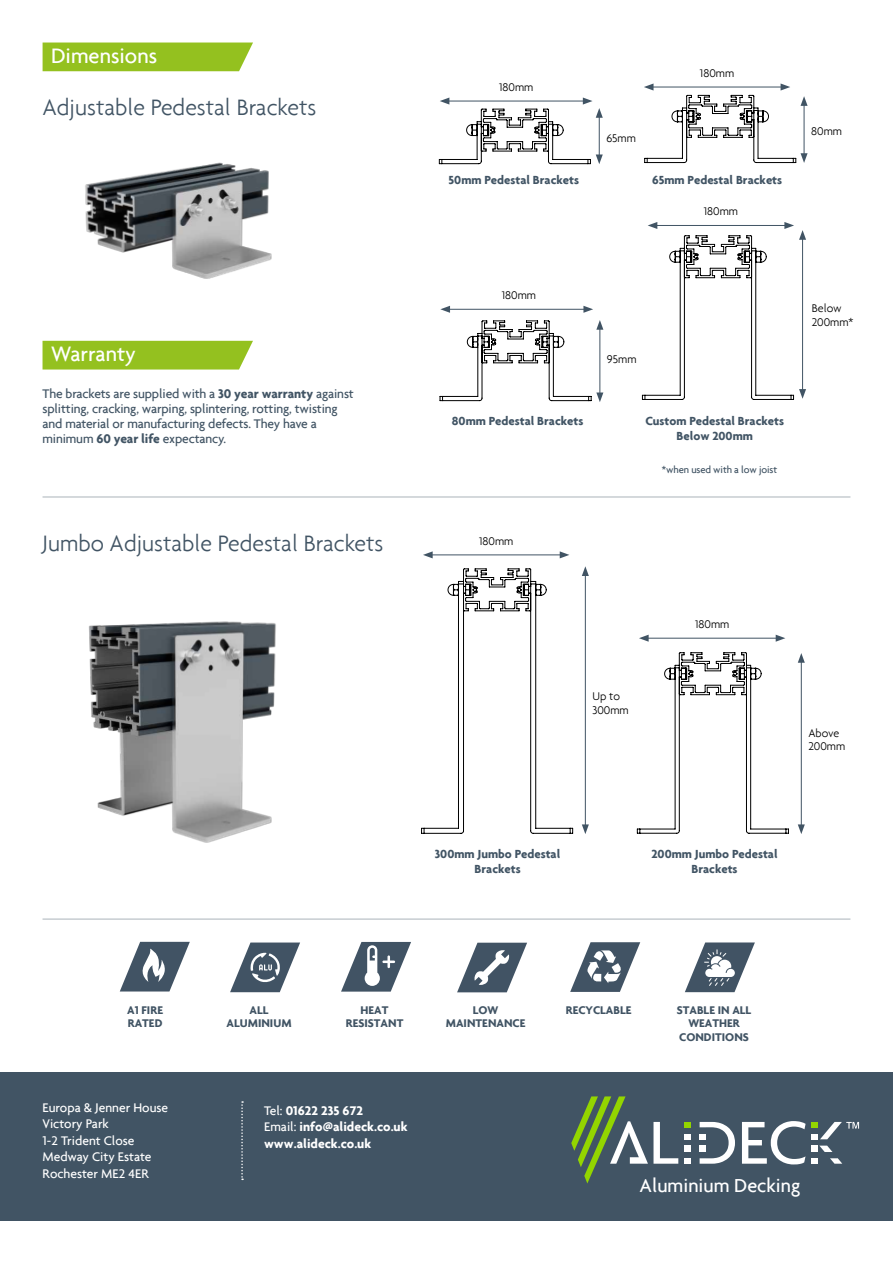
<style>
.page{position:relative;width:893px;height:1263px;background:#fff}
.page>*{position:absolute;margin:0;border:0;box-sizing:border-box;transform-origin:0 0}
.t1{font:300 24px "Agenda";color:#415464}
.t2{font:500 22.5px "Agenda";color:#fff}
.t3{font:500 20.25px "Agenda";color:#fff}
.t4{font:500 13.5px/15px "Agenda";letter-spacing:-.01em;color:#415464}
.t5{font:500 13.5px/16.5px "Agenda";color:#fff}
.t6{font:700 13.5px/16.5px "Agenda";color:#fff}
.t7{font:700 12.6px/14.9px "Agenda";color:#415464;text-align:center}
.t8{font:700 12px/13.5px "Agenda";color:#415464;text-align:center}
.t9{font:300 12px/13.5px "Agenda";color:#000}
.t10{font:500 10.5px "Agenda";letter-spacing:-.01em;color:#415464}
.s1{font-weight:700}
.s2{font-weight:500}
</style>
<div class="page">
<div style="left:0;top:1072px;width:893px;height:148px;background:#415464"></div>
<svg style="left:684px;top:1122px;width:6px;height:5px"></svg>
<svg style="left:742px;top:1121px;width:64px;height:43px"></svg>
<svg style="left:571px;top:1096px;width:107px;height:87px"></svg>
<svg style="left:684px;top:1158px;width:6px;height:6px"></svg>
<svg style="left:684px;top:1134px;width:6px;height:5px"></svg>
<div style="left:684px;top:1145px;width:6px;height:7px;background:#fff"></div>
<svg style="left:700px;top:1122px;width:35px;height:42px"></svg>
<div style="left:700px;top:1145px;width:6px;height:7px;background:#fff"></div>
<div style="left:812px;top:1145px;width:6px;height:7px;background:#fff"></div>
<svg style="left:819px;top:1145px;width:13px;height:7px"></svg>
<svg style="left:812px;top:1158px;width:6px;height:6px"></svg>
<svg style="left:830px;top:1158px;width:12px;height:6px"></svg>
<svg style="left:812px;top:1122px;width:47px;height:17px"></svg>
<svg style="left:241px;top:1101px;width:2px;height:79px"></svg>
<div style="left:43px;top:43px;width:210px;height:28px;background:#94c11f"></div>
<div style="left:43px;top:341px;width:210px;height:28px;background:#94c11f"></div>
<hr style="left:43px;top:918px;width:807px;height:2px;background:#415464">
<hr style="left:43px;top:496px;width:807px;height:2px;background:#415464">
<svg style="left:230px;top:942px;width:70px;height:50px"></svg>
<svg style="left:341px;top:942px;width:70px;height:50px"></svg>
<svg style="left:457px;top:943px;width:70px;height:49px"></svg>
<svg style="left:570px;top:942px;width:70px;height:50px"></svg>
<svg style="left:685px;top:942px;width:70px;height:50px"></svg>
<svg style="left:120px;top:942px;width:70px;height:49px"></svg>
<svg style="left:637px;top:652px;width:152px;height:182px"></svg>
<hr style="left:646px;top:638px;width:132px;height:1px;background:#415464">
<svg style="left:639px;top:635px;width:10px;height:7px"></svg>
<svg style="left:776px;top:635px;width:9px;height:7px"></svg>
<hr style="left:801px;top:660px;width:1px;height:167px;background:#415464">
<svg style="left:798px;top:824px;width:7px;height:10px"></svg>
<svg style="left:798px;top:653px;width:7px;height:10px"></svg>
<svg style="left:421px;top:568px;width:152px;height:266px"></svg>
<hr style="left:430px;top:554px;width:132px;height:1px;background:#415464">
<svg style="left:423px;top:551px;width:10px;height:7px"></svg>
<svg style="left:560px;top:551px;width:9px;height:7px"></svg>
<hr style="left:585px;top:574px;width:1px;height:253px;background:#415464">
<svg style="left:582px;top:824px;width:7px;height:10px"></svg>
<svg style="left:582px;top:566px;width:7px;height:10px"></svg>
<svg style="left:439px;top:98px;width:164px;height:66px"></svg>
<svg style="left:644px;top:83px;width:164px;height:80px"></svg>
<svg style="left:642px;top:222px;width:164px;height:178px"></svg>
<hr style="left:448px;top:309px;width:138px;height:1px;background:#415464">
<svg style="left:440px;top:306px;width:10px;height:7px"></svg>
<svg style="left:583px;top:306px;width:10px;height:7px"></svg>
<svg style="left:440px;top:320px;width:163px;height:82px"></svg>
<img style="left:85px;top:162px;width:187px;height:117px">
<img style="left:88px;top:621px;width:188px;height:222px">
<h2 class="t2" style="left:51px;top:42px;width:108px">Dimensions</h2>
<h1 class="t1" style="left:43px;top:93px;width:275px">Adjustable Pedestal Brackets</h1>
<h2 class="t2" style="left:51px;top:340px;width:87px">Warranty</h2>
<p class="t4" style="left:43px;top:385px;width:313px">The brackets are supplied with a <span class="s1">30 year warranty</span> against splitting, cracking, warping, splintering, rotting, twisting and material or manufacturing defects. They have a minimum <span class="s1">60 year life</span> expectancy.</p>
<h1 class="t1" style="left:42px;top:529px;width:343px">Jumbo Adjustable Pedestal Brackets</h1>
<p class="t9" style="left:499px;top:80px;width:36px">180mm</p>
<p class="t9" style="left:606px;top:131px;width:31px">65mm</p>
<p class="t9" style="left:700px;top:66px;width:36px">180mm</p>
<p class="t7" style="left:449px;top:172px;width:132px">50mm Pedestal Brackets</p>
<p class="t7" style="left:652px;top:172px;width:132px">65mm Pedestal Brackets</p>
<p class="t9" style="left:704px;top:204px;width:36px">180mm</p>
<p class="t9" style="left:811px;top:124px;width:32px">80mm</p>
<p class="t9" style="left:502px;top:288px;width:36px">180mm</p>
<p class="t9" style="left:607px;top:352px;width:31px">95mm</p>
<p class="t7" style="left:452px;top:413px;width:133px">80mm Pedestal Brackets</p>
<p class="t7" style="left:645px;top:413px;width:140px">Custom Pedestal Brackets<br>Below 200mm</p>
<p class="t9" style="left:479px;top:534px;width:36px">180mm</p>
<p class="t10" style="left:662px;top:463px;width:117px">*when used with a low joist</p>
<p class="t9" style="left:812px;top:302px;width:43px">Below<br>200mm*</p>
<p class="t9" style="left:592px;top:689px;width:38px">Up to<br>300mm</p>
<p class="t9" style="left:695px;top:617px;width:36px">180mm</p>
<p class="t9" style="left:808px;top:726px;width:38px">Above<br>200mm</p>
<p class="t7" style="left:435px;top:847px;width:127px">300mm Jumbo Pedestal<br>Brackets</p>
<p class="t7" style="left:651px;top:847px;width:128px">200mm Jumbo Pedestal<br>Brackets</p>
<p class="t8" style="left:127px;top:1002px;width:37px;text-align:left">A1 FIRE<br>RATED</p>
<p class="t8" style="left:227px;top:1002px;width:67px">ALL<br>ALUMINIUM</p>
<p class="t8" style="left:346px;top:1002px;width:59px">HEAT<br>RESISTANT</p>
<p class="t8" style="left:446px;top:1002px;width:81px">LOW<br>MAINTENANCE</p>
<p class="t8" style="left:566px;top:1002px;width:67px">RECYCLABLE</p>
<p class="t8" style="left:677px;top:1002px;width:76px">STABLE IN ALL<br>WEATHER<br>CONDITIONS</p>
<p class="t5" style="left:43px;top:1099px;width:127px">Europa &amp; Jenner House<br>Victory Park<br>1-2 Trident Close<br>Medway City Estate<br>Rochester ME2 4ER</p>
<p class="t6" style="left:264px;top:1102px;width:145px"><span class="s2">Tel:</span> 01622 235 672<br><span class="s2">Email:</span> info@alideck.co.uk www.alideck.co.uk</p>
<h3 class="t3" style="left:639px;top:1173px;width:162px">Aluminium Decking</h3>
</div>
